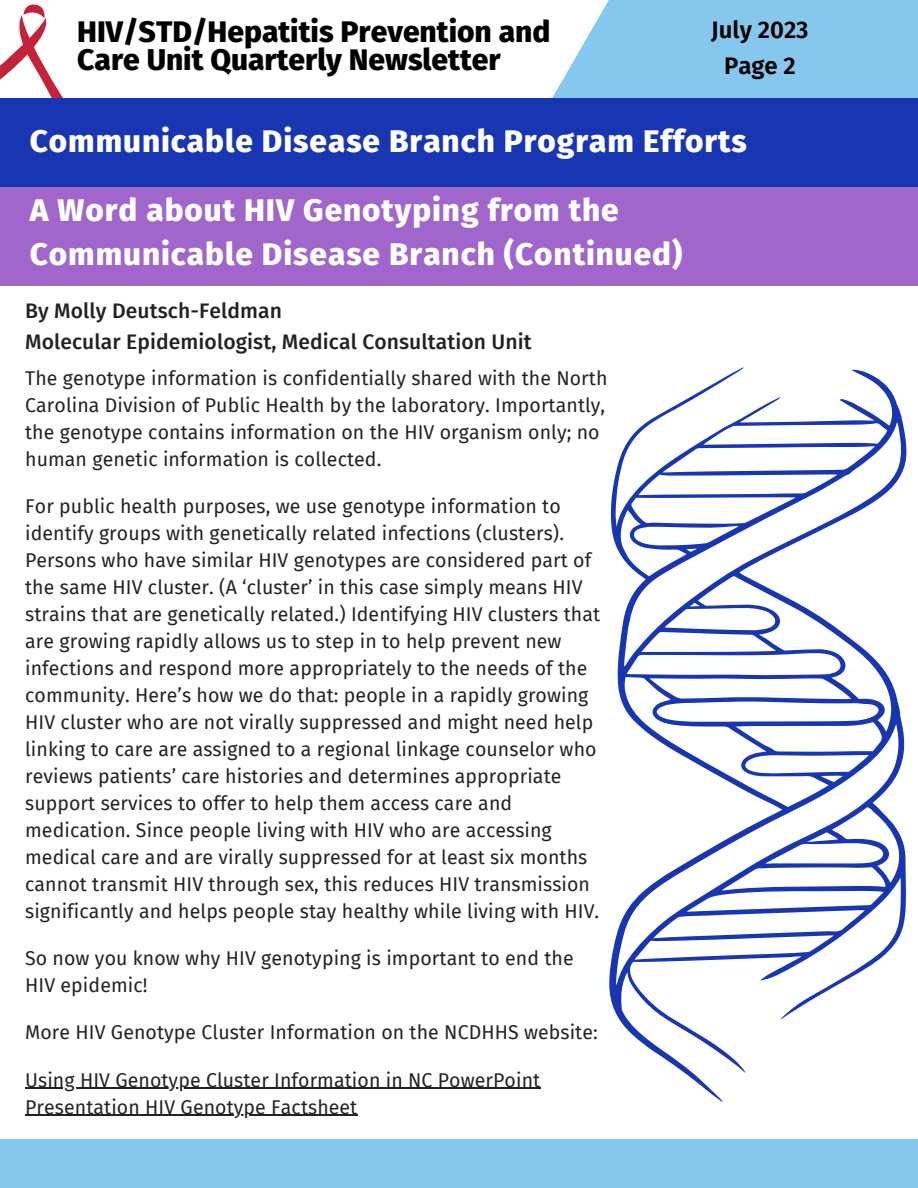
<style>
.page{position:relative;width:918px;height:1188px;background:#fff}
.page>*{position:absolute;margin:0;border:0;box-sizing:border-box;transform-origin:0 0}
.t1{font:800 31.5px "Fira Sans";letter-spacing:.03em;color:#fff}
.t2{font:800 30px/28.2px "Fira Sans";color:#000}
.t3{font:600 24px "Fira Sans";color:#000}
.t4{font:500 21px "Fira Sans";letter-spacing:.005em;color:#222}
.t5{font:19.5px/27px "Fira Sans";letter-spacing:.005em;color:#222}
</style>
<div class="page">
<div style="left:552px;top:0;width:366px;height:197px;background:#86c7ed"></div>
<div style="left:0;top:1139px;width:918px;height:49px;background:#86c7ed"></div>
<div style="left:0;top:98px;width:918px;height:99px;background:#1836b2"></div>
<svg style="left:0;top:4px;width:63px;height:94px"></svg>
<div style="left:0;top:187px;width:918px;height:99px;background:#a066cb"></div>
<hr style="left:25px;top:1088px;width:515px;height:1px;background:#222">
<hr style="left:25px;top:1115px;width:115px;height:1px;background:#222">
<hr style="left:145px;top:1115px;width:212px;height:1px;background:#222">
<svg style="left:609px;top:367px;width:298px;height:735px"></svg>
<p class="t2" style="left:77px;top:18px;width:475px">HIV/STD/Hepatitis Prevention and<br>Care Unit Quarterly Newsletter</p>
<p class="t3" style="left:711px;top:16px;width:99px">July 2023</p>
<p class="t3" style="left:724px;top:52px;width:73px">Page 2</p>
<p class="t1" style="left:30px;top:123px;width:719px">Communicable Disease Branch Program Efforts</p>
<p class="t1" style="left:30px;top:191px;width:590px">A Word about HIV Genotyping from the</p>
<p class="t1" style="left:30px;top:235px;width:654px">Communicable Disease Branch (Continued)</p>
<p class="t4" style="left:25px;top:298px;width:258px">By Molly Deutsch-Feldman</p>
<p class="t4" style="left:25px;top:329px;width:508px">Molecular Epidemiologist, Medical Consultation Unit</p>
<p class="t5" style="left:25px;top:365px;width:584px">The genotype information is confidentially shared with the North Carolina Division of Public Health by the laboratory. Importantly, the genotype contains information on the HIV organism only; no human genetic information is collected.</p>
<p class="t5" style="left:25px;top:493px;width:576px">For public health purposes, we use genotype information to identify groups with genetically related infections (clusters).<br>Persons who have similar HIV genotypes are considered part of the same HIV cluster. (A ‘cluster’ in this case simply means HIV strains that are genetically related.) Identifying HIV clusters that are growing rapidly allows us to step in to help prevent new infections and respond more appropriately to the needs of the community. Here’s how we do that: people in a rapidly growing HIV cluster who are not virally suppressed and might need help linking to care are assigned to a regional linkage counselor who reviews patients’ care histories and determines appropriate support services to offer to help them access care and medication. Since people living with HIV who are accessing medical care and are virally suppressed for at least six months cannot transmit HIV through sex, this reduces HIV transmission significantly and helps people stay healthy while living with HIV.</p>
<p class="t5" style="left:25px;top:945px;width:550px">So now you know why HIV genotyping is important to end the<br>HIV epidemic!</p>
<p class="t5" style="left:25px;top:1019px;width:574px">More HIV Genotype Cluster Information on the NCDHHS website:</p>
<p class="t5" style="left:25px;top:1067px;width:517px">Using HIV Genotype Cluster Information in NC PowerPoint<br>Presentation HIV Genotype Factsheet</p>
</div>
